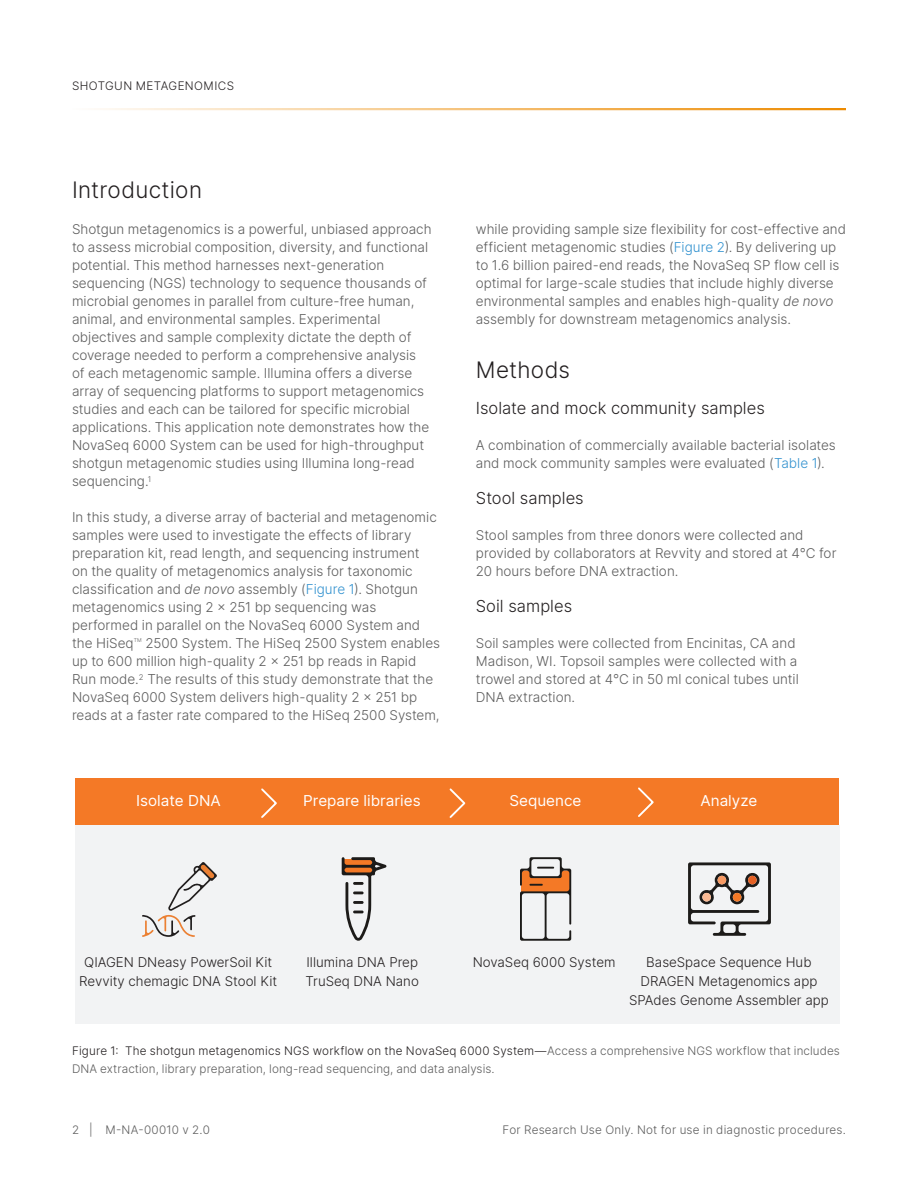
<style>
.page{position:relative;width:918px;height:1188px;background:#fff}
.page>*{position:absolute;margin:0;border:0;box-sizing:border-box;transform-origin:0 0}
.A-Head{font:300 22.5px "Inter";letter-spacing:.01em;color:#231f20}
.B-Head{font:300 16.5px "Inter";letter-spacing:.005em;color:#231f20}
.t1{font:15.3px "Inter";color:#fff}
.Body_Copy{font:300 13.5px/18px "Inter";color:#5c5c5c}
.t2{font:300 13.35px/19px "Inter";color:#231f20;text-align:center}
.t3{font:300 11.7px/18px "Inter";letter-spacing:.01em;color:#5c5c5c}
.t4{font:300 11.7px "Inter";letter-spacing:.04em;color:#231f20}
.Body_Copy-2{font:300 5.25px "Inter";color:#5c5c5c}
.s1{font-style:italic}
.s2{color:#3191cf}
.s3{color:#231f20}
</style>
<div class="page">
<hr style="left:72px;top:108px;width:774px;height:2px;background:#ed8b00">
<div style="left:75px;top:779px;width:764px;height:47px;background:#f47926"></div>
<div style="left:75px;top:826px;width:765px;height:198px;background:#f2f3f4"></div>
<svg style="left:449px;top:788px;width:17px;height:30px"></svg>
<svg style="left:342px;top:857px;width:44px;height:84px"></svg>
<svg style="left:688px;top:862px;width:83px;height:74px"></svg>
<div style="left:702px;top:893px;width:9px;height:9px;background:#fab993;border-radius:50%"></div>
<div style="left:718px;top:876px;width:8px;height:8px;background:#f89a63;border-radius:50%"></div>
<div style="left:733px;top:893px;width:8px;height:9px;background:#f47926;border-radius:50%"></div>
<div style="left:748px;top:876px;width:9px;height:8px;background:#e66124;border-radius:50%"></div>
<svg style="left:638px;top:787px;width:16px;height:30px"></svg>
<svg style="left:142px;top:862px;width:75px;height:75px"></svg>
<svg style="left:261px;top:788px;width:16px;height:30px"></svg>
<svg style="left:520px;top:857px;width:51px;height:84px"></svg>
<p class="t4" style="left:72px;top:77px;width:164px">SHOTGUN METAGENOMICS</p>
<p class="A-Head" style="left:72px;top:174px;width:132px">Introduction</p>
<p class="Body_Copy" style="left:72px;top:220px;width:361px">Shotgun metagenomics is a powerful, unbiased approach to assess microbial composition, diversity, and functional potential. This method harnesses next-generation sequencing (NGS) technology to sequence thousands of microbial genomes in parallel from culture-free human, animal, and environmental samples. Experimental objectives and sample complexity dictate the depth of coverage needed to perform a comprehensive analysis of each metagenomic sample. Illumina offers a diverse array of sequencing platforms to support metagenomics studies and each can be tailored for specific microbial applications. This application note demonstrates how the NovaSeq 6000 System can be used for high-throughput shotgun metagenomic studies using Illumina long-read sequencing.<sup>1</sup></p>
<p class="Body_Copy" style="left:72px;top:508px;width:366px">In this study, a diverse array of bacterial and metagenomic samples were used to investigate the effects of library preparation kit, read length, and sequencing instrument on the quality of metagenomics analysis for taxonomic classification and <span class="s1">de novo</span> assembly (<span class="s2">Figure 1</span>). Shotgun metagenomics using 2 × 251 bp sequencing was performed in parallel on the NovaSeq 6000 System and the HiSeq</p>
<p class="Body_Copy" style="left:72px;top:634px;width:370px;text-indent:74px">2500 System. The HiSeq 2500 System enables up to 600 million high-quality 2 × 251 bp reads in Rapid Run mode.<sup>2</sup> The results of this study demonstrate that the NovaSeq 6000 System delivers high-quality 2 × 251 bp reads at a faster rate compared to the HiSeq 2500 System,</p>
<p class="Body_Copy-2" style="left:134px;top:636px;width:10px">TM</p>
<p class="t1" style="left:136px;top:790px;width:86px">Isolate DNA</p>
<p class="t1" style="left:303px;top:790px;width:119px">Prepare libraries</p>
<p class="Body_Copy" style="left:476px;top:220px;width:372px">while providing sample size flexibility for cost-effective and efficient metagenomic studies (<span class="s2">Figure 2</span>). By delivering up to 1.6 billion paired-end reads, the NovaSeq SP flow cell is optimal for large-scale studies that include highly diverse environmental samples and enables high-quality <span class="s1">de novo </span>assembly for downstream metagenomics analysis.</p>
<p class="A-Head" style="left:476px;top:354px;width:96px">Methods</p>
<p class="B-Head" style="left:476px;top:396px;width:290px">Isolate and mock community samples</p>
<p class="Body_Copy" style="left:476px;top:436px;width:361px">A combination of commercially available bacterial isolates and mock community samples were evaluated (<span class="s2">Table 1</span>).</p>
<p class="B-Head" style="left:476px;top:486px;width:109px">Stool samples</p>
<p class="Body_Copy" style="left:476px;top:526px;width:362px">Stool samples from three donors were collected and provided by collaborators at Revvity and stored at 4°C for<br>20 hours before DNA extraction.</p>
<p class="B-Head" style="left:476px;top:594px;width:98px">Soil samples</p>
<p class="Body_Copy" style="left:476px;top:634px;width:325px">Soil samples were collected from Encinitas, CA and Madison, WI. Topsoil samples were collected with a trowel and stored at 4°C in 50 ml conical tubes until DNA extraction.</p>
<p class="t1" style="left:510px;top:790px;width:73px">Sequence</p>
<p class="t1" style="left:701px;top:790px;width:58px">Analyze</p>
<p class="t2" style="left:79px;top:952px;width:200px">QIAGEN DNeasy PowerSoil Kit<br>Revvity chemagic DNA Stool Kit</p>
<p class="t2" style="left:306px;top:952px;width:115px;text-align:left">Illumina DNA Prep<br>TruSeq DNA Nano</p>
<p class="t2" style="left:473px;top:952px;width:144px">NovaSeq 6000 System</p>
<p class="t2" style="left:629px;top:952px;width:201px">BaseSpace Sequence Hub<br>DRAGEN Metagenomics app<br>SPAdes Genome Assembler app</p>
<p class="t3" style="left:72px;top:1042px;width:769px"><span class="s3">Figure 1: The shotgun metagenomics NGS workflow on the NovaSeq 6000 System—</span>Access a comprehensive NGS workflow that includes<br>DNA extraction, library preparation, long-read sequencing, and data analysis.</p>
<p class="t3" style="left:72px;top:1121px;width:140px">2 | M-NA-00010 v 2.0</p>
<p class="t3" style="left:502px;top:1121px;width:345px">For Research Use Only. Not for use in diagnostic procedures.</p>
</div>
